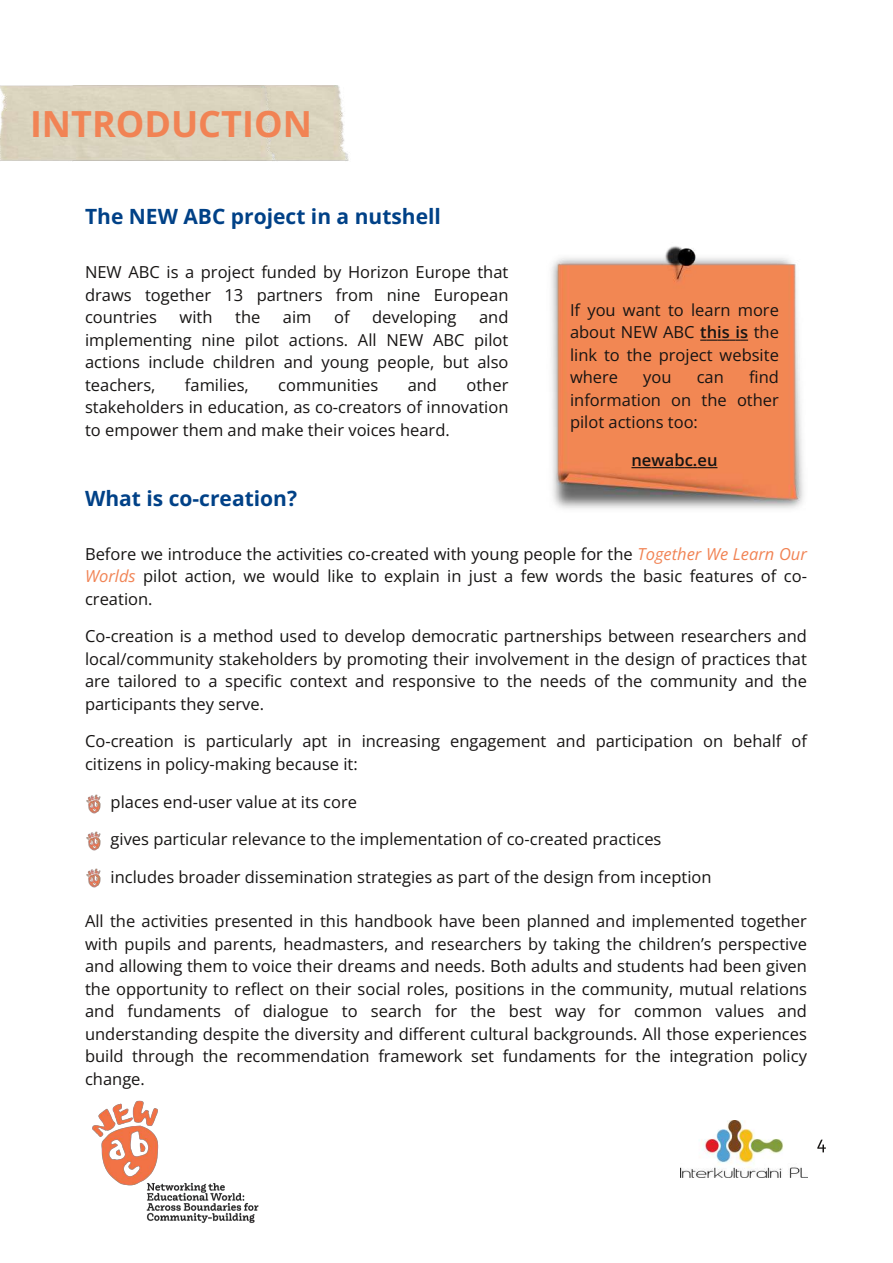
<style>
.page{position:relative;width:893px;height:1263px;background:#fff}
.page>*{position:absolute;margin:0;border:0;box-sizing:border-box;transform-origin:0 0}
.t1{font:700 36px "Open Sans";color:#f18354}
.t2{font:700 21px "Open Sans";color:#004187}
.t3{font:16.5px/22.5px "Open Sans";color:#161413;text-align:justify}
.t4{font:600 16.5px "Open Sans";color:#161413}
.s1{font-weight:600}
.s2{font-style:italic;color:#f18354}
</style>
<div class="page">
<img style="left:92px;top:1100px;width:167px;height:123px">
<svg style="left:817px;top:1140px;width:9px;height:12px"></svg>
<img style="left:680px;top:1120px;width:125px;height:57px">
<img style="left:278px;top:85px;width:71px;height:76px">
<div style="left:0;top:85px;width:278px;height:76px;background:#dad4be"></div>
<img style="left:551px;top:246px;width:253px;height:263px">
<svg style="left:700px;top:340px;width:48px;height:1px"></svg>
<svg style="left:631px;top:467px;width:86px;height:1px"></svg>
<img style="left:86px;top:794px;width:15px;height:20px">
<img style="left:86px;top:831px;width:15px;height:20px">
<img style="left:86px;top:869px;width:15px;height:19px">
<h1 class="t1" style="left:30px;top:98px;width:283px">INTRODUCTION</h1>
<p class="t2" style="left:85px;top:202px;width:357px">The NEW ABC project in a nutshell</p>
<p class="t3" style="left:85px;top:261px;width:425px">NEW ABC is a project funded by Horizon Europe that draws together 13 partners from nine European countries</p>
<p class="t3" style="left:180px;top:306px;width:34px">with</p>
<p class="t3" style="left:235px;top:306px;width:27px">the</p>
<p class="t3" style="left:283px;top:306px;width:30px">aim</p>
<p class="t3" style="left:334px;top:306px;width:17px">of</p>
<p class="t3" style="left:372px;top:306px;width:86px">developing</p>
<p class="t3" style="left:85px;top:306px;width:425px;text-indent:394px">and implementing nine pilot actions. All NEW ABC pilot actions include children and young people, but also teachers,</p>
<p class="t3" style="left:185px;top:373px;width:65px">families,</p>
<p class="t3" style="left:278px;top:373px;width:101px">communities</p>
<p class="t3" style="left:408px;top:373px;width:31px">and</p>
<p class="t3" style="left:85px;top:373px;width:425px;text-indent:381px">other stakeholders in education, as co-creators of innovation to empower them and make their voices heard.</p>
<p class="t2" style="left:85px;top:483px;width:213px">What is co-creation?</p>
<p class="t3" style="left:570px;top:298px;width:210px">If you want to learn more about NEW ABC <span class="s1">this is</span> the link to the project website where</p>
<p class="t3" style="left:570px;top:365px;width:210px;text-indent:179px">find information on the other pilot actions too:</p>
<p class="t4" style="left:631px;top:448px;width:87px">newabc.eu</p>
<p class="t3" style="left:643px;top:365px;width:30px">you</p>
<p class="t3" style="left:697px;top:365px;width:29px">can</p>
<p class="t3" style="left:85px;top:542px;width:723px">Before we introduce the activities co-created with young people for the <span class="s2">Together We Learn Our Worlds</span> pilot action, we would like to explain in just a few words the basic features of co&shy;creation.</p>
<p class="t3" style="left:85px;top:624px;width:723px">Co-creation is a method used to develop democratic partnerships between researchers and local/community stakeholders by promoting their involvement in the design of practices that are tailored to a specific context and responsive to the needs of the community and the participants they serve.</p>
<p class="t3" style="left:85px;top:729px;width:723px">Co-creation is particularly apt in increasing engagement and participation on behalf of citizens in policy-making because it:</p>
<p class="t3" style="left:111px;top:790px;width:248px">places end-user value at its core</p>
<p class="t3" style="left:111px;top:828px;width:552px">gives particular relevance to the implementation of co-created practices</p>
<p class="t3" style="left:111px;top:865px;width:602px">includes broader dissemination strategies as part of the design from inception</p>
<p class="t3" style="left:85px;top:909px;width:723px">All the activities presented in this handbook have been planned and implemented together with pupils and parents, headmasters, and researchers by taking the children’s perspective and allowing them to voice their dreams and needs. Both adults and students had been given the opportunity to reflect on their social roles, positions in the community, mutual relations and fundaments of dialogue to search for the best way for common values and understanding despite the diversity and different cultural backgrounds. All those experiences build through the recommendation framework set fundaments for the integration policy change.</p>
</div>
